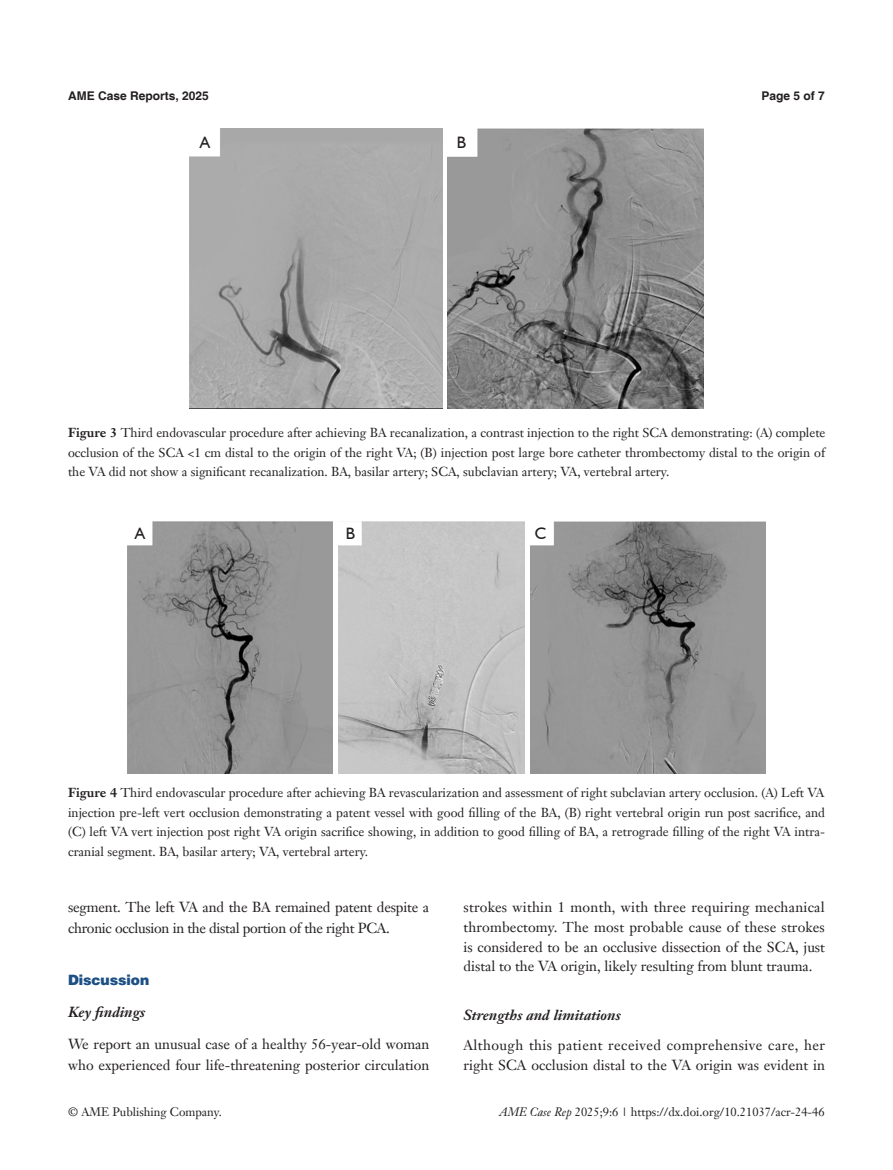
<style>
.page{position:relative;width:893px;height:1170px;background:#fff}
.page>*{position:absolute;margin:0;border:0;box-sizing:border-box;transform-origin:0 0}
.t1{font:16.5px "Humanist 521 BT";color:#231f20}
.t2{font:14.25px/19.6px "Janson Text LT";color:#231f20}
.t3{font:14.25px/19.6px "Janson Text LT";letter-spacing:.03em;color:#231f20}
.t4{font:14.25px/20.9px "Janson Text LT";letter-spacing:-.02em;color:#231f20}
.t5{font:italic 700 14.25px "Janson Text LT";color:#231f20}
.t6{font:900 14.25px "Helvetica";color:#1c5085}
.t7{font:12.75px/19.5px "Janson Text LT";color:#231f20;text-align:justify}
.t8{font:12px "Janson Text LT";color:#231f20}
.t9{font:700 12px "Helvetica";color:#231f20}
.s1{font-weight:700}
.s2{font-style:italic}
</style>
<div class="page">
<img style="left:189px;top:128px;width:515px;height:281px">
<hr style="left:443px;top:128px;width:4px;height:282px;background:#fff">
<div style="left:197px;top:134px;width:17px;height:17px;background:#fff"></div>
<div style="left:453px;top:134px;width:17px;height:17px;background:#fff"></div>
<img style="left:128px;top:521px;width:637px;height:252px">
<hr style="left:334px;top:521px;width:4px;height:253px;background:#fff">
<hr style="left:525px;top:521px;width:4px;height:253px;background:#fff">
<div style="left:132px;top:524px;width:17px;height:17px;background:#fff"></div>
<div style="left:342px;top:524px;width:17px;height:17px;background:#fff"></div>
<div style="left:532px;top:524px;width:17px;height:17px;background:#fff"></div>
<p class="t9" style="left:68px;top:88px;width:142px">AME Case Reports, 2025</p>
<p class="t9" style="left:762px;top:88px;width:65px">Page 5 of 7</p>
<p class="t1" style="left:200px;top:132px;width:12px">A</p>
<p class="t1" style="left:457px;top:132px;width:11px">B</p>
<p class="t7" style="left:68px;top:423px;width:759px"><span class="s1">Figure 3</span> Third endovascular procedure after achieving BA recanalization, a contrast injection to the right SCA demonstrating: (A) complete occlusion of the SCA &lt;1 cm distal to the origin of the right VA; (B) injection post large bore catheter thrombectomy distal to the origin of the VA did not show a significant recanalization. BA, basilar artery; SCA, subclavian artery; VA, vertebral artery.</p>
<p class="t1" style="left:135px;top:523px;width:12px">A</p>
<p class="t1" style="left:346px;top:523px;width:11px">B</p>
<p class="t1" style="left:535px;top:523px;width:13px">C</p>
<p class="t7" style="left:68px;top:782px;width:758px"><span class="s1">Figure 4</span> Third endovascular procedure after achieving BA revascularization and assessment of right subclavian artery occlusion. (A) Left VA injection pre-left vert occlusion demonstrating a patent vessel with good filling of the BA, (B) right vertebral origin run post sacrifice, and (C) left VA vert injection post right VA origin sacrifice showing, in addition to good filling of BA, a retrograde filling of the right VA intra&shy;cranial segment. BA, basilar artery; VA, vertebral artery.</p>
<p class="t4" style="left:68px;top:896px;width:363px">segment. The left VA and the BA remained patent despite a chronic occlusion in the distal portion of the right PCA.</p>
<p class="t6" style="left:68px;top:970px;width:83px">Discussion</p>
<p class="t5" style="left:68px;top:1002px;width:79px">Key findings</p>
<p class="t2" style="left:68px;top:1033px;width:363px;line-height:20.9px">We report an unusual case of a healthy 56-year-old woman who experienced four life-threatening posterior circulation</p>
<p class="t2" style="left:463px;top:897px;width:363px;text-align:justify">strokes within 1 month, with three requiring mechanical thrombectomy. The most probable cause of these strokes is considered to be an occlusive dissection of the SCA, just distal to the VA origin, likely resulting from blunt trauma.</p>
<p class="t5" style="left:463px;top:1006px;width:159px">Strengths and limitations</p>
<p class="t3" style="left:463px;top:1034px;width:363px">Although this patient received comprehensive care, her right SCA occlusion distal to the VA origin was evident in</p>
<p class="t8" style="left:68px;top:1104px;width:155px">© AME Publishing Company.</p>
<p class="t8" style="left:499px;top:1104px;width:327px"><span class="s2">AME Case Rep</span> 2025;9:6 | https://dx.doi.org/10.21037/acr-24-46</p>
</div>
